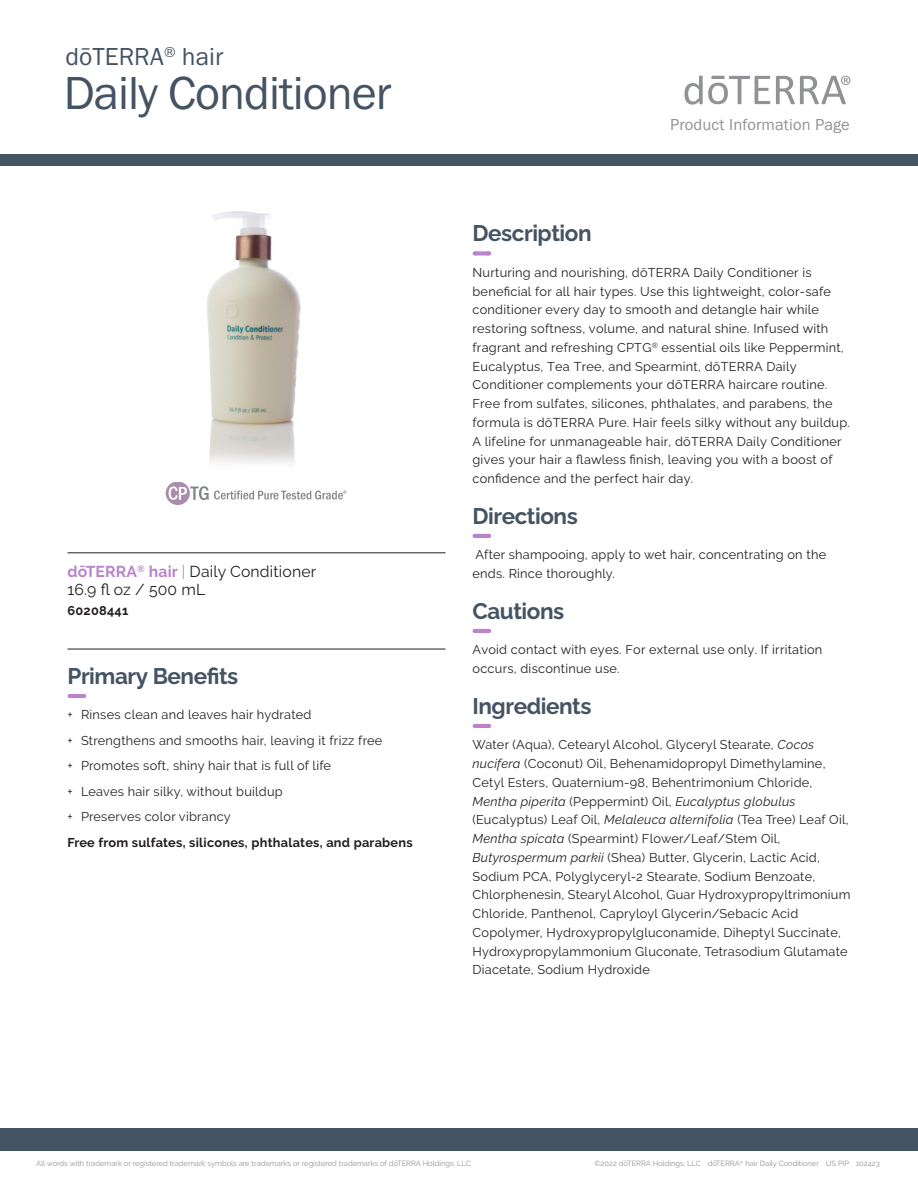
<style>
.page{position:relative;width:918px;height:1188px;background:#fff}
.page>*{position:absolute;margin:0;border:0;box-sizing:border-box;transform-origin:0 0}
.Main_Title{font:48px "Franklin Gothic URW Boo";letter-spacing:-.02em;color:#445463}
.Product_Line_Title{font:25.5px "Franklin Gothic URW Boo";color:#445463}
.Header__Sanctuary_dash{font:700 22.5px "Ralewayd T";letter-spacing:-.02em;color:#445463}
.t1{font:16.5px "Franklin Gothic URW Boo";letter-spacing:.01em;color:#919295}
.Tag_Title_Roman___Rule{font:15.75px/18px "Raleway";letter-spacing:.01em;color:#231f20}
.Body{font:12.75px/18.8px "Raleway";letter-spacing:.02em;color:#231f20}
.Body-2{font:12.75px/18.8px "Ralewayd T";letter-spacing:.02em;color:#231f20}
.Body-3{font:700 12.75px "Raleway";letter-spacing:.02em;color:#231f20}
.Tag_SKU{font:700 12.75px "Raleway";letter-spacing:.02em;color:#231f20}
.Footer_Right{font:7.5px "Raleway";color:#919295}
.s1{font-weight:700;color:#b984ca}
.s2{color:#b984ca}
.s3{font-family:"Ralewayd T"}
.s4{font-style:italic}
</style>
<div class="page">
<div style="left:0;top:155px;width:918px;height:11px;background:#445463"></div>
<div style="left:0;top:1128px;width:918px;height:23px;background:#445463"></div>
<svg style="left:776px;top:76px;width:74px;height:28px"></svg>
<svg style="left:684px;top:76px;width:86px;height:29px"></svg>
<svg style="left:166px;top:482px;width:180px;height:23px"></svg>
<svg style="left:475px;top:251px;width:14px;height:4px"></svg>
<svg style="left:475px;top:534px;width:14px;height:4px"></svg>
<svg style="left:475px;top:629px;width:14px;height:4px"></svg>
<svg style="left:475px;top:724px;width:14px;height:4px"></svg>
<hr style="left:68px;top:553px;width:378px;height:1px;background:#231f20">
<hr style="left:68px;top:649px;width:378px;height:1px;background:#231f20">
<svg style="left:70px;top:694px;width:14px;height:4px"></svg>
<img style="left:207px;top:211px;width:94px;height:252px">
<p class="Product_Line_Title" style="left:66px;top:41px;width:159px">dōTERRA<sup>®</sup> hair</p>
<p class="Main_Title" style="left:64px;top:63px;width:329px">Daily Conditioner</p>
<p class="Tag_Title_Roman___Rule" style="left:68px;top:563px;width:250px"><span class="s1">dōTERRA</span><sup>®</sup> <span class="s1">hair</span> <span class="s2">|</span> Daily Conditioner<br>16.9 fl oz / 500 mL</p>
<p class="Tag_SKU" style="left:68px;top:604px;width:62px">60208441</p>
<p class="Header__Sanctuary_dash" style="left:68px;top:658px;width:172px">Primary Benefits</p>
<p class="Body" style="left:68px;top:706px;width:245px">+ Rinses clean and leaves hair hydrated</p>
<p class="Body" style="left:68px;top:731px;width:316px">+ Strengthens and smooths hair, leaving it frizz free</p>
<p class="Body" style="left:68px;top:757px;width:265px">+ Promotes soft, shiny hair that is full of life</p>
<p class="Body" style="left:68px;top:782px;width:217px">+ Leaves hair silky, without buildup</p>
<p class="Body" style="left:68px;top:808px;width:165px">+ Preserves color vibrancy</p>
<p class="Body-3" style="left:68px;top:835px;width:347px">Free from sulfates, silicones<span class="s3">, phthalates,</span> and parabens</p>
<p class="t1" style="left:670px;top:114px;width:181px">Product Information Page</p>
<p class="Header__Sanctuary_dash" style="left:472px;top:216px;width:121px">Description</p>
<p class="Body-2" style="left:472px;top:262px;width:379px">Nurturing and nourishing, dōTERRA Daily Conditioner is beneficial for all hair types. Use this lightweight, color-safe conditioner every day to smooth and detangle hair while restoring softness, volume, and natural shine. Infused with fragrant and refreshing CPTG<sup>®</sup> essential oils like Peppermint, Eucalyptus, Tea Tree, and Spearmint, dōTERRA Daily Conditioner complements your dōTERRA haircare routine.<br>Free from sulfates, silicones, phthalates, and parabens, the formula is dōTERRA Pure. Hair feels silky without any buildup.<br>A lifeline for unmanageable hair, dōTERRA Daily Conditioner gives your hair a flawless finish, leaving you with a boost of confidence and the perfect hair day.</p>
<p class="Header__Sanctuary_dash" style="left:472px;top:498px;width:107px">Directions</p>
<p class="Body" style="left:472px;top:545px;width:355px">After shampooing, apply to wet hair, concentrating on the ends. Rince thoroughly.</p>
<p class="Header__Sanctuary_dash" style="left:472px;top:593px;width:93px">Cautions</p>
<p class="Body-2" style="left:472px;top:639px;width:351px">Avoid contact with eyes. For external use only. If irritation occurs, discontinue use.</p>
<p class="Header__Sanctuary_dash" style="left:472px;top:688px;width:121px">Ingredients</p>
<p class="Body" style="left:472px;top:735px;width:380px">Water (Aqua), Cetearyl Alcohol, Glyceryl Stearate, <span class="s4">Cocos nucifera</span> (Coconut) Oil, Behenamidopropyl Dimethylamine, Cetyl Esters, Quaternium-98, Behentrimonium Chloride, <span class="s4">Mentha piperita</span> (Peppermint) Oil, <span class="s4">Eucalyptus globulus </span>(Eucalyptus) Leaf Oil, <span class="s4">Melaleuca alternifolia</span> (Tea Tree) Leaf Oil, <span class="s4">Mentha spicata</span> (Spearmint) Flower/Leaf/Stem Oil, <span class="s4">Butyrospermum parkii</span> (Shea) Butter, Glycerin, Lactic Acid, Sodium PCA, Polyglyceryl-2 Stearate, Sodium Benzoate, Chlorphenesin, Stearyl Alcohol, Guar Hydroxypropyltrimonium Chloride, Panthenol, Capryloyl Glycerin/Sebacic Acid Copolymer, Hydroxypropylgluconamide, Diheptyl Succinate, Hydroxypropylammonium Gluconate, Tetrasodium Glutamate Diacetate, Sodium Hydroxide</p>
<p class="Footer_Right" style="left:36px;top:1159px;width:436px">All words with trademark or registered trademark symbols are trademarks or registered trademarks of dōTERRA Holdings, LLC</p>
<p class="Footer_Right" style="left:594px;top:1159px;width:287px">©2022 dōTERRA Holdings, LLC dōTERRA<sup>®</sup> hair Daily Conditioner US PIP 102423</p>
</div>
